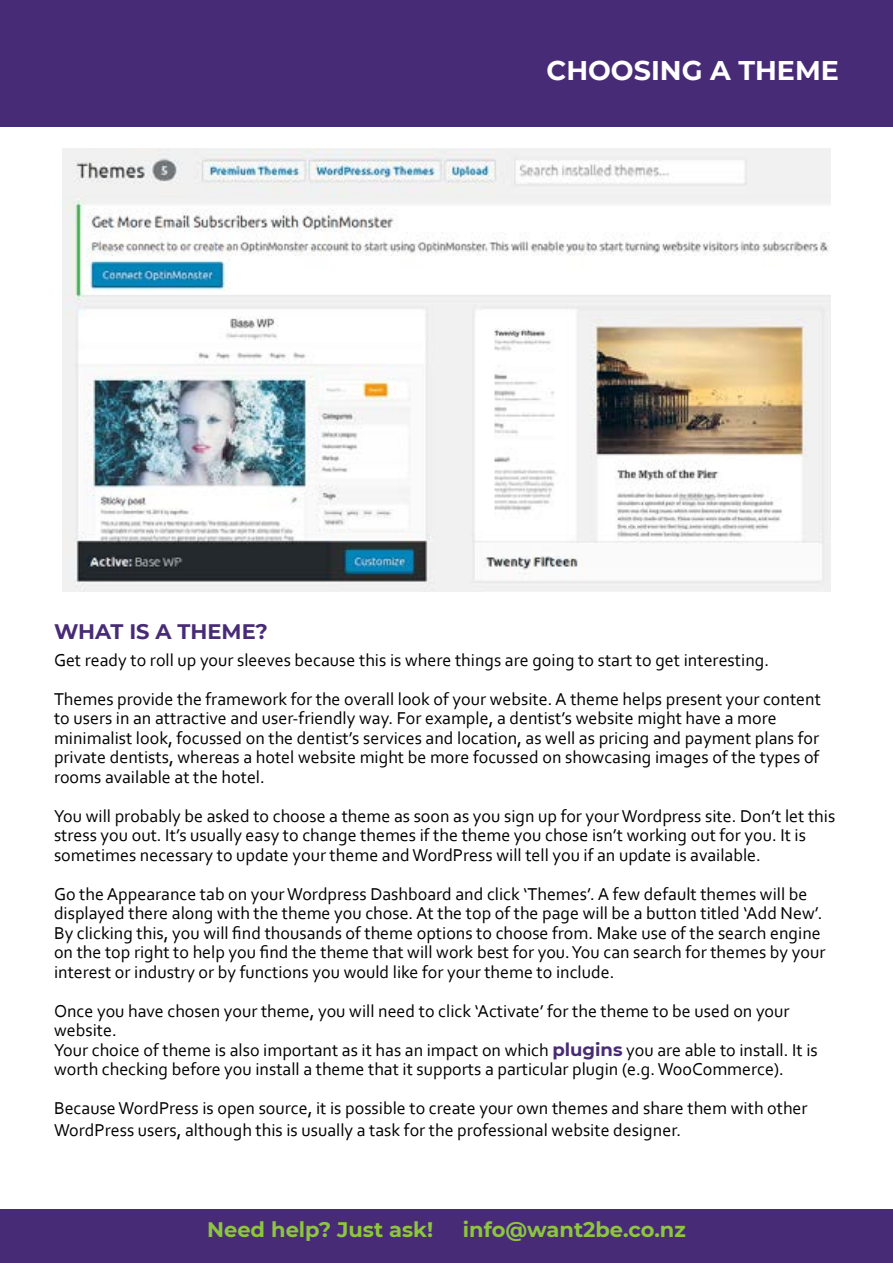
<style>
.page{position:relative;width:893px;height:1263px;background:#fff}
.page>*{position:absolute;margin:0;border:0;box-sizing:border-box;transform-origin:0 0}
.t1{font:700 27px "Montserrat";color:#fff}
.t2{font:700 21px "Montserrat";color:#8cc63f}
.t3{font:700 21px "Montserrat";color:#482b76}
.t4{font:18px/19.5px "Corbel";color:#000}
.s1{font-family:"Montserrat";font-weight:700;color:#482b76}
</style>
<div class="page">
<div style="left:0;top:0;width:893px;height:126px;background:#482b76"></div>
<div style="left:0;top:1209px;width:893px;height:54px;background:#482b76"></div>
<img style="left:63px;top:148px;width:767px;height:443px">
<h1 class="t1" style="left:547px;top:51px;width:294px">CHOOSING A THEME</h1>
<p class="t3" style="left:54px;top:616px;width:216px">WHAT IS A THEME?</p>
<p class="t4" style="left:54px;top:640px;width:768px;line-height:39px">Get ready to roll up your sleeves because this is where things are going to start to get interesting.<br>Themes provide the framework for the overall look of your website. A theme helps present your content</p>
<p class="t4" style="left:54px;top:708px;width:767px">to users in an attractive and user-friendly way. For example, a dentist’s website might have a more minimalist look, focussed on the dentist’s services and location, as well as pricing and payment plans for private dentists, whereas a hotel website might be more focussed on showcasing images of the types of rooms available at the hotel.</p>
<p class="t4" style="left:54px;top:806px;width:783px">You will probably be asked to choose a theme as soon as you sign up for your Wordpress site. Don’t let this stress you out. It’s usually easy to change themes if the theme you chose isn’t working out for you. It is sometimes necessary to update your theme and WordPress will tell you if an update is available.</p>
<p class="t4" style="left:54px;top:884px;width:773px">Go the Appearance tab on your Wordpress Dashboard and click ‘Themes’. A few default themes will be displayed there along with the theme you chose. At the top of the page will be a button titled ‘Add New’.<br>By clicking this, you will find thousands of theme options to choose from. Make use of the search engine on the top right to help you find the theme that will work best for you. You can search for themes by your interest or industry or by functions you would like for your theme to include.</p>
<p class="t4" style="left:54px;top:1001px;width:765px">Once you have chosen your theme, you will need to click ‘Activate’ for the theme to be used on your website.<br>Your choice of theme is also important as it has an impact on which <span class="s1">plugins</span> you are able to install. It is worth checking before you install a theme that it supports a particular plugin (e.g. WooCommerce).</p>
<p class="t4" style="left:54px;top:1097px;width:755px;line-height:21.6px">Because WordPress is open source, it is possible to create your own themes and share them with other<br>WordPress users, although this is usually a task for the professional website designer.</p>
<p class="t2" style="left:207px;top:1214px;width:228px">Need help? Just ask!</p>
<p class="t2" style="left:463px;top:1214px;width:224px">info@want2be.co.nz</p>
</div>
